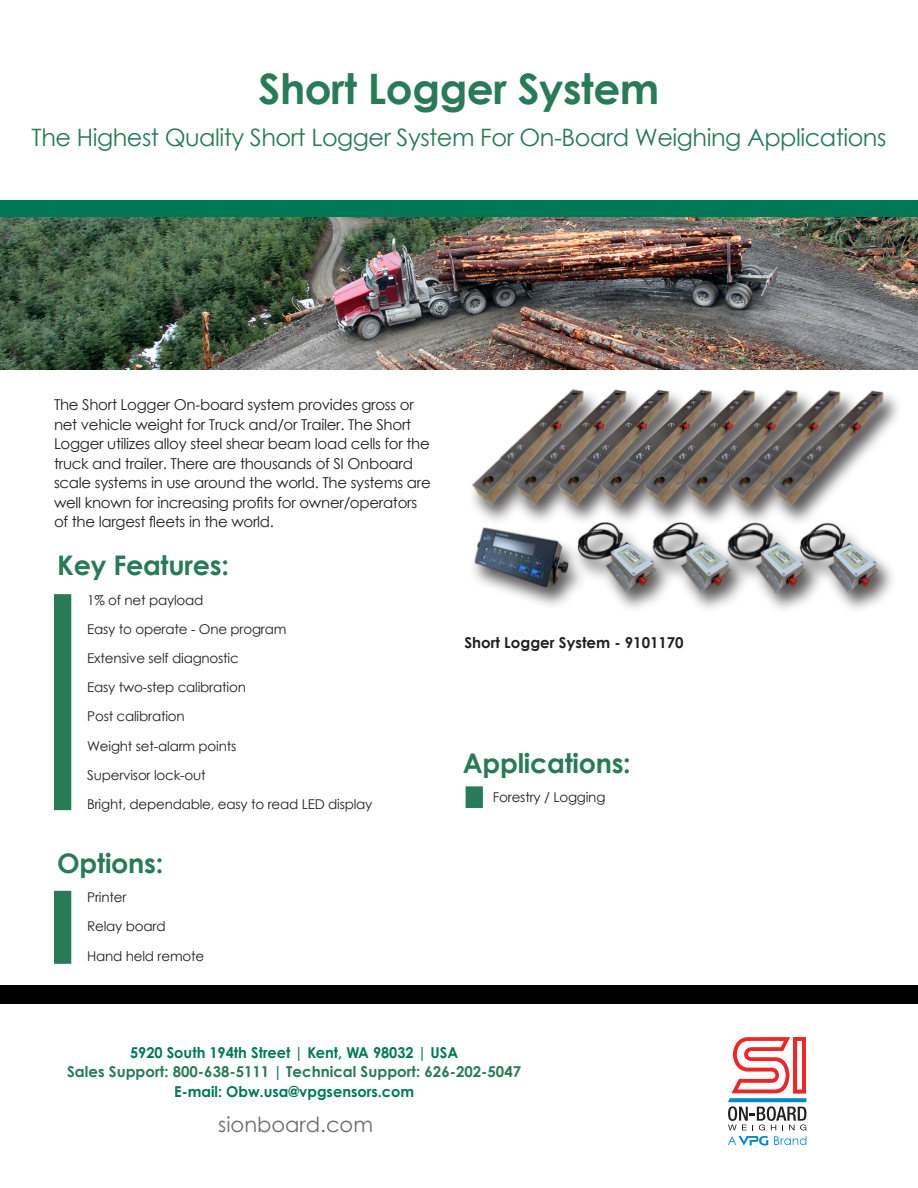
<style>
.page{position:relative;width:918px;height:1188px;background:#fff}
.page>*{position:absolute;margin:0;border:0;box-sizing:border-box;transform-origin:0 0}
.t1{font:700 42px "Century Gothic";letter-spacing:-.01em;color:#297a56}
.t2{font:700 27px "Century Gothic";letter-spacing:-.01em;color:#297a56}
.t3{font:24px "Century Gothic";letter-spacing:-.02em;color:#297a56}
.PT-URL{font:21px "Century Gothic Pro";color:#6c6d70}
.t4{font:15px/19.5px "Century Gothic";letter-spacing:-.02em;color:#231f20}
.PT-Contact{font:700 15px "Century Gothic Pro";color:#007856}
.t5{font:700 15px "Century Gothic";color:#297a56}
.t6{font:700 15px "Century Gothic";color:#231f20}
.t7{font:13.5px "Century Gothic";letter-spacing:-.015em;color:#231f20}
.s1{font-family:"Century Gothic Pro";color:#007856}
</style>
<div class="page">
<div style="left:54px;top:594px;width:17px;height:216px;background:#297a56"></div>
<div style="left:54px;top:891px;width:17px;height:73px;background:#297a56"></div>
<div style="left:466px;top:786px;width:17px;height:22px;background:#297a56;border:2px solid #297a56"></div>
<img style="left:0;top:217px;width:918px;height:152px">
<div style="left:0;top:201px;width:918px;height:16px;background:#007856"></div>
<img style="left:472px;top:389px;width:426px;height:216px">
<svg style="left:728px;top:1037px;width:78px;height:108px"></svg>
<div style="left:0;top:985px;width:918px;height:19px;background:#000"></div>
<p class="t1" style="left:259px;top:56px;width:402px">Short Logger System</p>
<p class="t3" style="left:32px;top:120px;width:856px">The Highest Quality Short Logger System For On-Board Weighing Applications</p>
<p class="t4" style="left:54px;top:395px;width:378px">The Short Logger On-board system provides gross or net vehicle weight for Truck and/or Trailer. The Short Logger utilizes alloy steel shear beam load cells for the truck and trailer. There are thousands of SI Onboard scale systems in use around the world. The systems are well known for increasing profits for owner/operators of the largest fleets in the world.</p>
<p class="t2" style="left:57px;top:545px;width:173px">Key Features:</p>
<p class="t7" style="left:87px;top:590px;width:118px">1% of net payload</p>
<p class="t7" style="left:87px;top:620px;width:201px">Easy to operate - One program</p>
<p class="t7" style="left:87px;top:649px;width:153px">Extensive self diagnostic</p>
<p class="t7" style="left:87px;top:678px;width:160px">Easy two-step calibration</p>
<p class="t7" style="left:87px;top:707px;width:99px">Post calibration</p>
<p class="t7" style="left:87px;top:736px;width:151px">Weight set-alarm points</p>
<p class="t7" style="left:87px;top:766px;width:120px">Supervisor lock-out</p>
<p class="t7" style="left:87px;top:795px;width:287px">Bright, dependable, easy to read LED display</p>
<p class="t2" style="left:57px;top:843px;width:108px">Options:</p>
<p class="t7" style="left:87px;top:888px;width:41px">Printer</p>
<p class="t7" style="left:87px;top:917px;width:80px">Relay board</p>
<p class="t7" style="left:87px;top:946px;width:119px">Hand held remote</p>
<p class="t6" style="left:464px;top:632px;width:221px">Short Logger System - 9101170</p>
<p class="t2" style="left:463px;top:743px;width:169px">Applications:</p>
<p class="t7" style="left:493px;top:788px;width:114px">Forestry / Logging</p>
<p class="PT-Contact" style="left:130px;top:1043px;width:330px">5920 South 194th Street | Kent, WA 98032 | USA</p>
<p class="t5" style="left:67px;top:1061px;width:455px">Sales Support: 800-638-5111 <span class="s1">|</span> Technical Support: 626-202-5047</p>
<p class="PT-Contact" style="left:174px;top:1082px;width:242px">E-mail: Obw.usa@vpgsensors.com</p>
<p class="PT-URL" style="left:218px;top:1112px;width:156px">sionboard.com</p>
</div>
